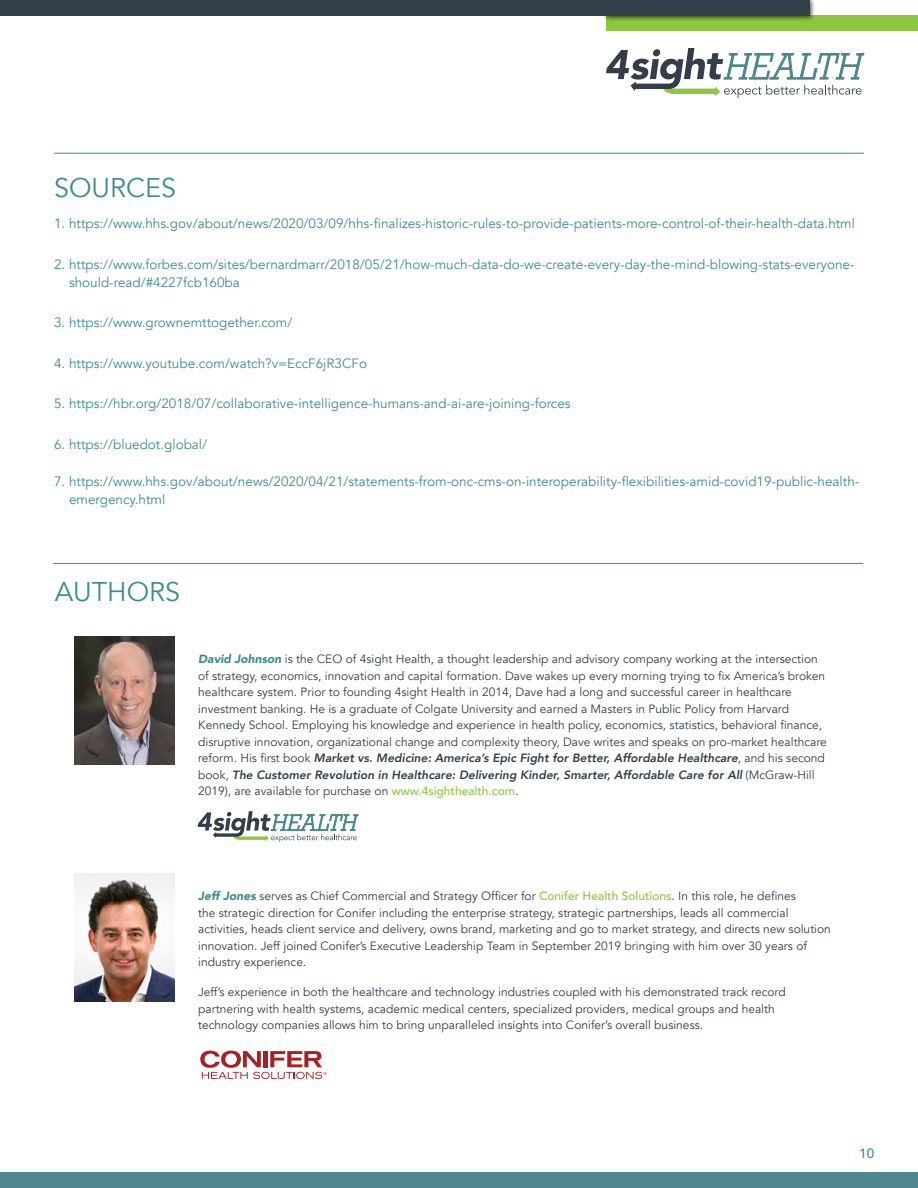
<style>
.page{position:relative;width:918px;height:1188px;background:#fff}
.page>*{position:absolute;margin:0;border:0;box-sizing:border-box;transform-origin:0 0}
.t1{font:27px "Avenir";color:#3e8b94}
.t2{font:13.5px/18px "Avenir";color:#3e8b94}
.t3{font:500 13.5px "Avenir";color:#3e8b94}
.t4{font:12px/16.5px "Avenir";color:#333e48}
.s1{font-weight:900;font-style:italic;color:#3e8b94}
.s2{font-weight:800;font-style:italic}
.s3{font-weight:500;color:#8dc63f}
</style>
<div class="page">
<hr style="left:53px;top:563px;width:810px;height:1px;background:#3e8b94">
<img style="left:74px;top:636px;width:100px;height:129px">
<img style="left:74px;top:873px;width:100px;height:129px">
<svg style="left:198px;top:811px;width:160px;height:31px"></svg>
<svg style="left:200px;top:1051px;width:127px;height:28px"></svg>
<div style="left:0;top:1172px;width:918px;height:16px;background:#4e868e"></div>
<svg style="left:606px;top:48px;width:258px;height:50px"></svg>
<div style="left:606px;top:16px;width:312px;height:15px;background:#8dc63f"></div>
<div style="left:602px;top:0;width:214px;height:22px;background:#000;opacity:.75"></div>
<div style="left:0;top:0;width:810px;height:16px;background:#333e48"></div>
<hr style="left:54px;top:153px;width:810px;height:1px;background:#3e8b94">
<h1 class="t1" style="left:54px;top:171px;width:124px">SOURCES</h1>
<p class="t2" style="left:54px;top:215px;width:803px">1. https://www.hhs.gov/about/news/2020/03/09/hhs-finalizes-historic-rules-to-provide-patients-more-control-of-their-health-data.html</p>
<p class="t2" style="left:69px;top:255px;width:787px;text-indent:-15px">2. https://www.forbes.com/sites/bernardmarr/2018/05/21/how-much-data-do-we-create-every-day-the-mind-blowing-stats-everyone&shy;should-read/#4227fcb160ba</p>
<p class="t2" style="left:54px;top:314px;width:240px">3. https://www.grownemttogether.com/</p>
<p class="t2" style="left:54px;top:354px;width:315px">4. https://www.youtube.com/watch?v=EccF6jR3CFo</p>
<p class="t2" style="left:54px;top:395px;width:518px">5. https://hbr.org/2018/07/collaborative-intelligence-humans-and-ai-are-joining-forces</p>
<p class="t2" style="left:54px;top:435px;width:155px">6. https://bluedot.global/</p>
<p class="t2" style="left:69px;top:473px;width:792px;text-indent:-15px">7. https://www.hhs.gov/about/news/2020/04/21/statements-from-onc-cms-on-interoperability-flexibilities-amid-covid19-public-health&shy;emergency.html</p>
<h1 class="t1" style="left:55px;top:576px;width:127px">AUTHORS</h1>
<p class="t4" style="left:198px;top:651px;width:630px"><span class="s1">David Johnson</span> is the CEO of 4sight Health, a thought leadership and advisory company working at the intersection of strategy, economics, innovation and capital formation. Dave wakes up every morning trying to fix America’s broken healthcare system. Prior to founding 4sight Health in 2014, Dave had a long and successful career in healthcare investment banking. He is a graduate of Colgate University and earned a Masters in Public Policy from Harvard Kennedy School. Employing his knowledge and experience in health policy, economics, statistics, behavioral finance, disruptive innovation, organizational change and complexity theory, Dave writes and speaks on pro-market healthcare reform. His first book <span class="s2">Market vs. Medicine: America’s Epic Fight for Better, Affordable Healthcare</span>, and his second book, <span class="s2">The Customer Revolution in Healthcare: Delivering Kinder, Smarter, Affordable Care for All</span> (McGraw-Hill 2019), are available for purchase on <span class="s3">www.4sighthealth.com</span>.</p>
<p class="t4" style="left:198px;top:888px;width:634px"><span class="s1">Jeff Jones</span> serves as Chief Commercial and Strategy Officer for <span class="s3">Conifer Health Solutions</span>. In this role, he defines<br>the strategic direction for Conifer including the enterprise strategy, strategic partnerships, leads all commercial activities, heads client service and delivery, owns brand, marketing and go to market strategy, and directs new solution innovation. Jeff joined Conifer’s Executive Leadership Team in September 2019 bringing with him over 30 years of industry experience.</p>
<p class="t4" style="left:198px;top:984px;width:589px">Jeff’s experience in both the healthcare and technology industries coupled with his demonstrated track record partnering with health systems, academic medical centers, specialized providers, medical groups and health technology companies allows him to bring unparalleled insights into Conifer’s overall business.</p>
<p class="t3" style="left:859px;top:1142px;width:17px">10</p>
</div>
